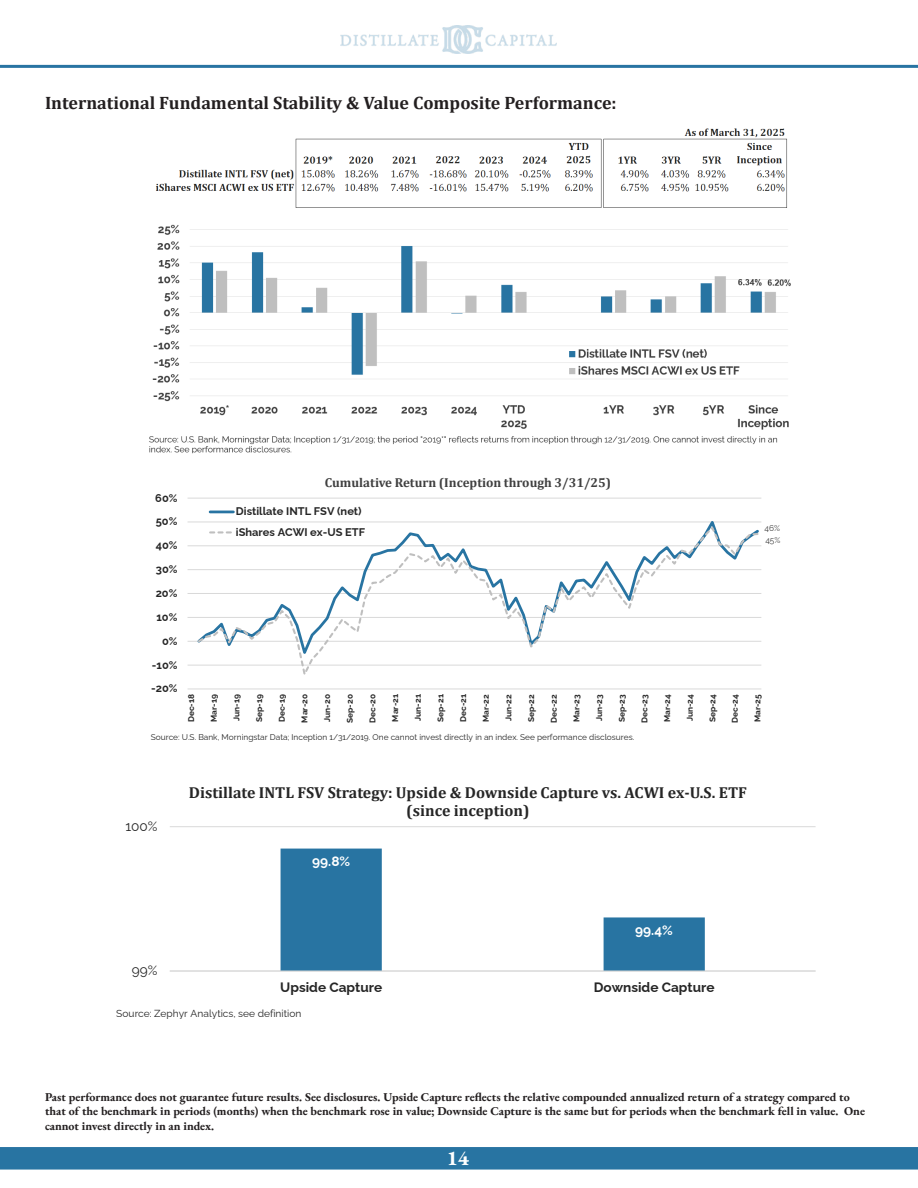
<style>
.page{position:relative;width:918px;height:1188px;background:#fff}
.page>*{position:absolute;margin:0;border:0;box-sizing:border-box;transform-origin:0 0}
.t1{font:700 21px "EB Garamond";color:#fff}
.t2{font:700 18px "Cambria";color:#231f20}
.t3{font:700 15.9px/18.6px "Cambria";color:#262626;text-align:center}
.t4{font:700 13.65px "Raleway";color:#262626}
.t5{font:700 13.65px "Raleway";color:#fff}
.t6{font:13.65px "Raleway";color:#262626}
.t7{font:700 12.9px "Cambria";color:#404040}
.t8{font:700 12px/14.4px "EB Garamond";color:#231f20}
.t9{font:700 11.1px/20.5px "Raleway";color:#262626}
.t10{font:10.2px "Raleway";color:#262626}
.t11{font:700 8.25px "Raleway";color:#262626}
.t12{font:8.25px "Raleway";color:#262626}
.t13{font:8.25px/11.1px "Raleway";color:#404040}
</style>
<div class="page">
<hr style="left:0;top:65px;width:918px;height:3px;background:#2874a2">
<img style="left:341px;top:26px;width:215px;height:27px">
<div style="left:0;top:1147px;width:918px;height:23px;background:#2874a2"></div>
<img style="left:149px;top:128px;width:642px;height:326px">
<hr style="left:188px;top:689px;width:573px;height:1px;background:#d9d9d9">
<hr style="left:188px;top:665px;width:573px;height:1px;background:#d9d9d9">
<hr style="left:188px;top:617px;width:573px;height:1px;background:#d9d9d9">
<hr style="left:188px;top:593px;width:573px;height:1px;background:#d9d9d9">
<hr style="left:188px;top:569px;width:573px;height:1px;background:#d9d9d9">
<hr style="left:188px;top:546px;width:573px;height:1px;background:#d9d9d9">
<hr style="left:188px;top:522px;width:573px;height:1px;background:#d9d9d9">
<hr style="left:188px;top:498px;width:573px;height:1px;background:#d9d9d9">
<hr style="left:188px;top:641px;width:573px;height:1px;background:#d9d9d9">
<svg style="left:195px;top:521px;width:566px;height:26px"></svg>
<svg style="left:196px;top:524px;width:564px;height:151px"></svg>
<hr style="left:210px;top:511px;width:23px;height:2px;background:#2874a2">
<svg style="left:210px;top:531px;width:23px;height:2px"></svg>
<hr style="left:170px;top:826px;width:646px;height:1px;background:#d9d9d9">
<svg style="left:281px;top:849px;width:424px;height:122px"></svg>
<hr style="left:170px;top:971px;width:646px;height:1px;background:#d9d9d9">
<p class="t2" style="left:45px;top:90px;width:573px">International Fundamental Stability &amp; Value Composite Performance:</p>
<p class="t9" style="left:155px;top:486px;width:24px">60%</p>
<p class="t9" style="left:156px;top:510px;width:23px">50%</p>
<p class="t9" style="left:156px;top:534px;width:23px">40%</p>
<p class="t9" style="left:156px;top:558px;width:23px">30%</p>
<p class="t9" style="left:156px;top:582px;width:23px">20%</p>
<p class="t9" style="left:157px;top:606px;width:23px">10%</p>
<p class="t9" style="left:162px;top:629px;width:17px">0%</p>
<p class="t9" style="left:152px;top:653px;width:27px">-10%</p>
<p class="t7" style="left:325px;top:474px;width:288px">Cumulative Return (Inception through 3/31/25)</p>
<p class="t9" style="left:236px;top:500px;width:131px">Distillate INTL FSV (net) iShares ACWI ex-US ETF</p>
<p class="t13" style="left:764px;top:522px;width:17px">46%<br>45%</p>
<p class="t9" style="left:151px;top:677px;width:28px">-20%</p>
<p class="t11" style="left:185px;top:722px;width:30px;rotate:-90deg">Dec-18</p>
<p class="t11" style="left:208px;top:722px;width:29px;rotate:-90deg">Mar-19</p>
<p class="t11" style="left:230px;top:721px;width:28px;rotate:-90deg">Jun-19</p>
<p class="t11" style="left:253px;top:722px;width:29px;rotate:-90deg">Sep-19</p>
<p class="t11" style="left:276px;top:722px;width:30px;rotate:-90deg">Dec-19</p>
<p class="t11" style="left:298px;top:723px;width:30px;rotate:-90deg">Mar-20</p>
<p class="t11" style="left:321px;top:722px;width:29px;rotate:-90deg">Jun-20</p>
<p class="t11" style="left:344px;top:723px;width:30px;rotate:-90deg">Sep-20</p>
<p class="t11" style="left:366px;top:723px;width:30px;rotate:-90deg">Dec-20</p>
<p class="t11" style="left:389px;top:722px;width:29px;rotate:-90deg">Mar-21</p>
<p class="t11" style="left:412px;top:721px;width:28px;rotate:-90deg">Jun-21</p>
<p class="t11" style="left:434px;top:722px;width:29px;rotate:-90deg">Sep-21</p>
<p class="t11" style="left:457px;top:722px;width:29px;rotate:-90deg">Dec-21</p>
<p class="t11" style="left:479px;top:722px;width:30px;rotate:-90deg">Mar-22</p>
<p class="t11" style="left:502px;top:721px;width:29px;rotate:-90deg">Jun-22</p>
<p class="t11" style="left:525px;top:722px;width:30px;rotate:-90deg">Sep-22</p>
<p class="t11" style="left:547px;top:723px;width:30px;rotate:-90deg">Dec-22</p>
<p class="t11" style="left:570px;top:722px;width:30px;rotate:-90deg">Mar-23</p>
<p class="t11" style="left:593px;top:721px;width:29px;rotate:-90deg">Jun-23</p>
<p class="t11" style="left:615px;top:722px;width:30px;rotate:-90deg">Sep-23</p>
<p class="t11" style="left:638px;top:723px;width:30px;rotate:-90deg">Dec-23</p>
<p class="t11" style="left:661px;top:722px;width:30px;rotate:-90deg">Mar-24</p>
<p class="t11" style="left:683px;top:721px;width:29px;rotate:-90deg">Jun-24</p>
<p class="t11" style="left:706px;top:722px;width:30px;rotate:-90deg">Sep-24</p>
<p class="t11" style="left:729px;top:723px;width:30px;rotate:-90deg">Dec-24</p>
<p class="t11" style="left:751px;top:722px;width:30px;rotate:-90deg">Mar-25</p>
<p class="t12" style="left:151px;top:731px;width:485px">Source: U.S. Bank, Morningstar Data; Inception 1/31/2019. One cannot invest directly in an index. See performance disclosures.</p>
<p class="t6" style="left:125px;top:815px;width:34px">100%</p>
<p class="t6" style="left:132px;top:960px;width:27px">99%</p>
<p class="t3" style="left:189px;top:782px;width:560px">Distillate INTL FSV Strategy: Upside &amp; Downside Capture vs. ACWI ex-U.S. ETF (since inception)</p>
<p class="t5" style="left:312px;top:851px;width:39px">99.8%</p>
<p class="t5" style="left:635px;top:920px;width:39px">99.4%</p>
<p class="t4" style="left:280px;top:977px;width:103px">Upside Capture</p>
<p class="t4" style="left:594px;top:977px;width:122px">Downside Capture</p>
<p class="t10" style="left:116px;top:1005px;width:187px">Source: Zephyr Analytics, see definition</p>
<p class="t8" style="left:45px;top:1090px;width:822px">Past performance does not guarantee future results. See disclosures. Upside Capture reflects the relative compounded annualized return of a strategy compared to that of the benchmark in periods (months) when the benchmark rose in value; Downside Capture is the same but for periods when the benchmark fell in value. One cannot invest directly in an index.</p>
<p class="t1" style="left:447px;top:1143px;width:24px">14</p>
</div>
